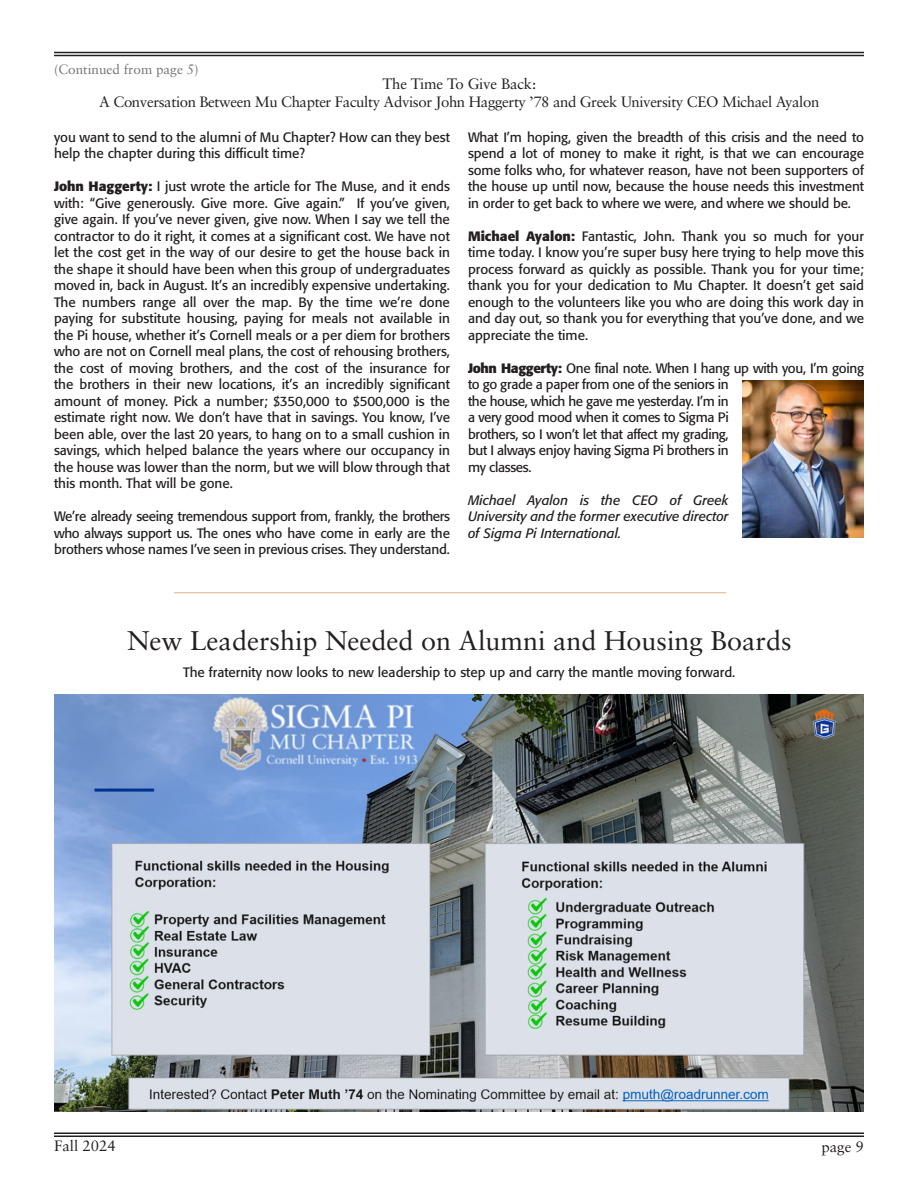
<style>
.page{position:relative;width:918px;height:1188px;background:#fff}
.page>*{position:absolute;margin:0;border:0;box-sizing:border-box;transform-origin:0 0}
.headline{font:27px "Sabon LT Pro";color:#231f20}
.headline-2{font:15px/18px "Sabon LT Pro";letter-spacing:-.025em;color:#231f20;text-align:center}
.headline-3{font:15px "Sabon LT Pro";color:#231f20}
.paragraph{font:13.5px/16.5px "Formata";letter-spacing:-.01em;color:#231f20;text-align:justify}
.paragraph-2{font:italic 13.5px/16.5px "Formata";color:#231f20;text-align:justify}
.continued{font:13.5px "Sabon LT";color:#737477}
.s1{font-weight:700}
</style>
<div class="page">
<hr style="left:54px;top:52px;width:810px;height:1px;background:#231f20">
<hr style="left:54px;top:55px;width:810px;height:1px;background:#231f20">
<hr style="left:54px;top:1133px;width:810px;height:1px;background:#231f20">
<hr style="left:54px;top:1136px;width:810px;height:1px;background:#231f20">
<hr style="left:174px;top:592px;width:552px;height:1px;background:#d1b785">
<img style="left:55px;top:695px;width:809px;height:416px">
<img style="left:742px;top:380px;width:122px;height:158px">
<p class="continued" style="left:54px;top:61px;width:146px">(Continued from page 5)</p>
<p class="headline-2" style="left:99px;top:75px;width:722px">The Time To Give Back:<br>A Conversation Between Mu Chapter Faculty Advisor John Haggerty ’78 and Greek University CEO Michael Ayalon</p>
<p class="paragraph" style="left:54px;top:129px;width:397px">you want to send to the alumni of Mu Chapter? How can they best help the chapter during this difficult time?</p>
<p class="paragraph" style="left:54px;top:178px;width:398px"><span class="s1">John Haggerty:</span> I just wrote the article for The Muse, and it ends with: “Give generously. Give more. Give again.” If you’ve given, give again. If you’ve never given, give now. When I say we tell the contractor to do it right, it comes at a significant cost. We have not let the cost get in the way of our desire to get the house back in the shape it should have been when this group of undergraduates moved in, back in August. It’s an incredibly expensive undertaking.<br>The numbers range all over the map. By the time we’re done paying for substitute housing, paying for meals not available in the Pi house, whether it’s Cornell meals or a per diem for brothers who are not on Cornell meal plans, the cost of rehousing brothers, the cost of moving brothers, and the cost of the insurance for the brothers in their new locations, it’s an incredibly significant amount of money. Pick a number; $350,000 to $500,000 is the estimate right now. We don’t have that in savings. You know, I’ve been able, over the last 20 years, to hang on to a small cushion in savings, which helped balance the years where our occupancy in the house was lower than the norm, but we will blow through that this month. That will be gone.</p>
<p class="paragraph" style="left:54px;top:508px;width:398px">We’re already seeing tremendous support from, frankly, the brothers who always support us. The ones who have come in early are the brothers whose names I’ve seen in previous crises. They understand.</p>
<p class="paragraph" style="left:468px;top:129px;width:398px">What I’m hoping, given the breadth of this crisis and the need to spend a lot of money to make it right, is that we can encourage some folks who, for whatever reason, have not been supporters of the house up until now, because the house needs this investment in order to get back to where we were, and where we should be.</p>
<p class="paragraph" style="left:468px;top:228px;width:398px"><span class="s1">Michael Ayalon:</span> Fantastic, John. Thank you so much for your time today. I know you’re super busy here trying to help move this process forward as quickly as possible. Thank you for your time; thank you for your dedication to Mu Chapter. It doesn’t get said enough to the volunteers like you who are doing this work day in and day out, so thank you for everything that you’ve done, and we appreciate the time.</p>
<p class="paragraph" style="left:468px;top:360px;width:398px;text-align:left"><span class="s1">John Haggerty:</span> One final note. When I hang up with you, I’m going to go grade a paper from one of the seniors in<br>the house, which he gave me yesterday. I’m in<br>a very good mood when it comes to Sigma Pi<br>brothers, so I won’t let that affect my grading,<br>but I always enjoy having Sigma Pi brothers in<br>my classes.</p>
<p class="paragraph-2" style="left:468px;top:492px;width:262px">Michael Ayalon is the CEO of Greek University and the former executive director of Sigma Pi International.</p>
<p class="headline" style="left:127px;top:624px;width:666px">New Leadership Needed on Alumni and Housing Boards</p>
<p class="paragraph" style="left:183px;top:664px;width:554px">The fraternity now looks to new leadership to step up and carry the mantle moving forward.</p>
<p class="headline-3" style="left:54px;top:1136px;width:63px">Fall 2024</p>
<p class="headline-2" style="left:821px;top:1137px;width:44px">page 9</p>
</div>
